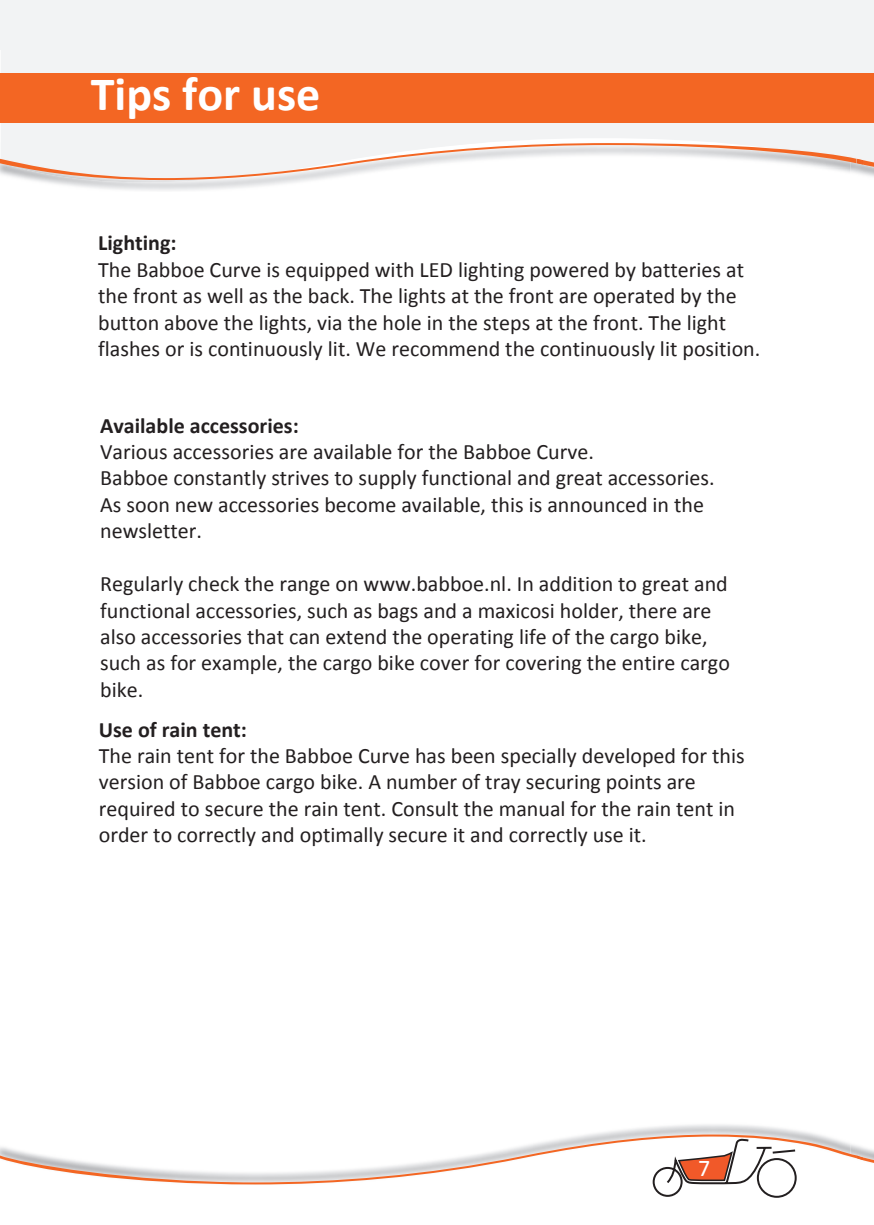
<style>
.page{position:relative;width:874px;height:1225px;background:#fff}
.page>*{position:absolute;margin:0;border:0;box-sizing:border-box;transform-origin:0 0}
.t1{font:700 48px "Calibri";color:#fff}
.t2{font:24px "Calibri";color:#fff}
.t3{font:22px/26.4px "Calibri";color:#231f20}
.t4{font:700 22px "Calibri";color:#231f20}
</style>
<div class="page">
<svg style="left:0;top:1134px;width:873px;height:63px"></svg>
<div style="left:757px;top:1159px;width:38px;height:37px;background:#fff;border-radius:50%"></div>
<div style="left:756px;top:1158px;width:40px;height:39px;border:2px solid #231f20;border-radius:50%"></div>
<div style="left:0;top:0;width:856px;height:50px;background:#f2f3f4"></div>
<div style="left:856px;top:0;width:17px;height:50px;background:#f2f3f4"></div>
<svg style="left:0;top:50px;width:873px;height:141px"></svg>
<h1 class="t1" style="left:91px;top:64px;width:231px">Tips for use</h1>
<p class="t4" style="left:98px;top:229px;width:80px">Lighting:</p>
<p class="t3" style="left:98px;top:256px;width:663px">The Babboe Curve is equipped with LED lighting powered by batteries at the front as well as the back. The lights at the front are operated by the button above the lights, via the hole in the steps at the front. The light flashes or is continuously lit. We recommend the continuously lit position.</p>
<p class="t4" style="left:100px;top:411px;width:200px">Available accessories:</p>
<p class="t3" style="left:100px;top:438px;width:615px">Various accessories are available for the Babboe Curve.<br>Babboe constantly strives to supply functional and great accessories.<br>As soon new accessories become available, this is announced in the newsletter.</p>
<p class="t3" style="left:100px;top:570px;width:631px">Regularly check the range on www.babboe.nl. In addition to great and functional accessories, such as bags and a maxicosi holder, there are also accessories that can extend the operating life of the cargo bike, such as for example, the cargo bike cover for covering the entire cargo bike.</p>
<p class="t4" style="left:99px;top:715px;width:150px">Use of rain tent:</p>
<p class="t3" style="left:99px;top:742px;width:647px">The rain tent for the Babboe Curve has been specially developed for this version of Babboe cargo bike. A number of tray securing points are required to secure the rain tent. Consult the manual for the rain tent in order to correctly and optimally secure it and correctly use it.</p>
<p class="t2" style="left:697px;top:1153px;width:14px">7</p>
</div>
